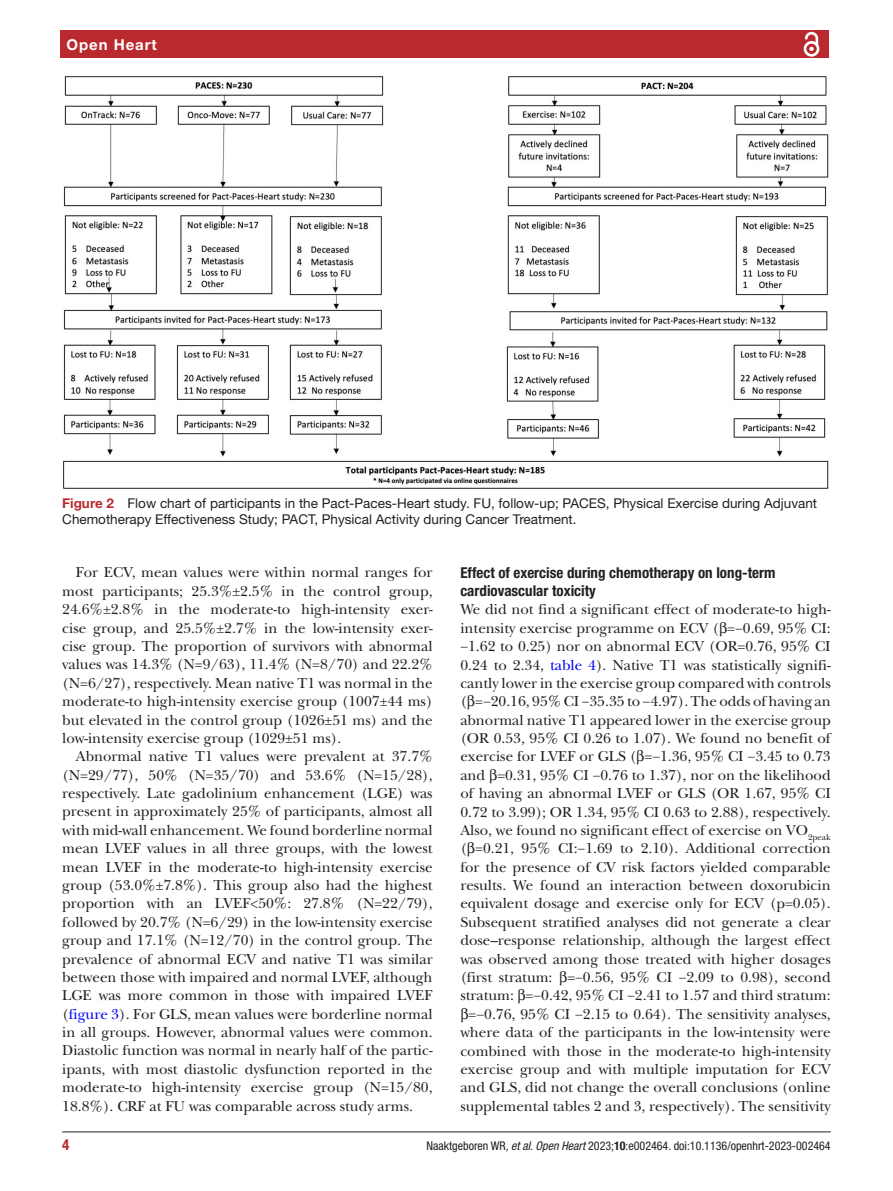
<style>
.page{position:relative;width:893px;height:1191px;background:#fff}
.page>*{position:absolute;margin:0;border:0;box-sizing:border-box;transform-origin:0 0}
.t1{font:15px/18.3px "New Baskerville";color:#231f20;text-align:justify}
.t2{font:700 condensed 15px/18px "Helvetica Neue LT Std";color:#231f20}
.t3{font:700 15px "Helvetica Neue LT Std";letter-spacing:.065em;color:#fff}
.t4{font:700 condensed 15px "Helvetica Neue LT Std";color:#b9292e}
.t5{font:13.5px/16.2px "Helvetica Neue LT Std";color:#231f20}
.t6{font:condensed 12px "Helvetica Neue LT Std";color:#231f20}
.s1{font-weight:700;color:#b9292e}
.s2{color:#00f}
.s3{font-style:italic}
.s4{font-weight:700}
</style>
<div class="page">
<div style="left:61px;top:31px;width:768px;height:27px;background:#b9292e"></div>
<hr style="left:62px;top:1131px;width:769px;height:1px;background:#231f20">
<svg style="left:803px;top:31px;width:17px;height:26px"></svg>
<img style="left:63px;top:76px;width:766px;height:413px">
<p class="t3" style="left:66px;top:35px;width:92px">Open Heart</p>
<p class="t5" style="left:62px;top:495px;width:756px"><span class="s1">Figure 2</span> Flow chart of participants in the Pact-Paces-Heart study. FU, follow-up; PACES, Physical Exercise during Adjuvant<br>Chemotherapy Effectiveness Study; PACT, Physical Activity during Cancer Treatment.</p>
<p class="t1" style="left:62px;top:563px;width:372px;text-indent:14px">For ECV, mean values were within normal ranges for most participants; 25.3%±2.5% in the control group, 24.6%±2.8% in the moderate-to high-intensity exer&shy;cise group, and 25.5%±2.7% in the low-intensity exer&shy;cise group. The proportion of survivors with abnormal values was 14.3% (N=9/63), 11.4% (N=8/70) and 22.2% (N=6/27), respectively. Mean native T1 was normal in the moderate-to high-intensity exercise group (1007±44 ms) but elevated in the control group (1026±51 ms) and the low-intensity exercise group (1029±51 ms).</p>
<p class="t1" style="left:62px;top:747px;width:372px;text-indent:14px">Abnormal native T1 values were prevalent at 37.7% (N=29/77), 50% (N=35/70) and 53.6% (N=15/28), respectively. Late gadolinium enhancement (LGE) was present in approximately 25% of participants, almost all with mid-wall enhancement. We found borderline normal mean LVEF values in all three groups, with the lowest mean LVEF in the moderate-to high-intensity exercise group (53.0%±7.8%). This group also had the highest proportion with an LVEF&lt;50%: 27.8% (N=22/79), followed by 20.7% (N=6/29) in the low-intensity exercise group and 17.1% (N=12/70) in the control group. The prevalence of abnormal ECV and native T1 was similar between those with impaired and normal LVEF, although LGE was more common in those with impaired LVEF (<span class="s2">figure 3</span>). For GLS, mean values were borderline normal in all groups. However, abnormal values were common.<br>Diastolic function was normal in nearly half of the partic&shy;ipants, with most diastolic dysfunction reported in the moderate-to high-intensity exercise group (N=15/80, 18.8%). CRF at FU was comparable across study arms.</p>
<p class="t2" style="left:460px;top:563px;width:317px">Effect of exercise during chemotherapy on long-term cardiovascular toxicity</p>
<p class="t1" style="left:460px;top:600px;width:372px;text-align:center">We did not find a significant effect of moderate-to high&shy;intensity exercise programme on ECV ( =−0.69, 95% CI: −1.62 to 0.25) nor on abnormal ECV (OR=0.76, 95% CI 0.24 to 2.34, <span class="s2">table 4</span>). Native T1 was statistically signifi&shy;cantly lower in the exercise group compared with controls ( =−20.16, 95% CI −35.35 to −4.97). The odds of having an abnormal native T1 appeared lower in the exercise group (OR 0.53, 95% CI 0.26 to 1.07). We found no benefit of exercise for LVEF or GLS ( =−1.36, 95% CI −3.45 to 0.73 and =0.31, 95% CI −0.76 to 1.37), nor on the likelihood of having an abnormal LVEF or GLS (OR 1.67, 95% CI 0.72 to 3.99); OR 1.34, 95% CI 0.63 to 2.88), respectively.<br>Also, we found no significant effect of exercise on VO<sub>2peak </sub>( =0.21, 95% CI:−1.69 to 2.10). Additional correction for the presence of CV risk factors yielded comparable results. We found an interaction between doxorubicin equivalent dosage and exercise only for ECV (p=0.05).<br>Subsequent stratified analyses did not generate a clear dose–response relationship, although the largest effect was observed among those treated with higher dosages (first stratum: =−0.56, 95% CI −2.09 to 0.98), second stratum: =−0.42, 95% CI −2.41 to 1.57 and third stratum: =−0.76, 95% CI −2.15 to 0.64). The sensitivity analyses, where data of the participants in the low-intensity were combined with those in the moderate-to high-intensity exercise group and with multiple imputation for ECV and GLS, did not change the overall conclusions (online supplemental tables 2 and 3, respectively). The sensitivity</p>
<p class="t4" style="left:62px;top:1135px;width:9px">4</p>
<p class="t6" style="left:426px;top:1139px;width:406px">Naaktgeboren WR<span class="s3">, et al. Open Heart</span> 2023;<span class="s4">10</span>:e002464. doi:10.1136/openhrt-2023-002464</p>
</div>
